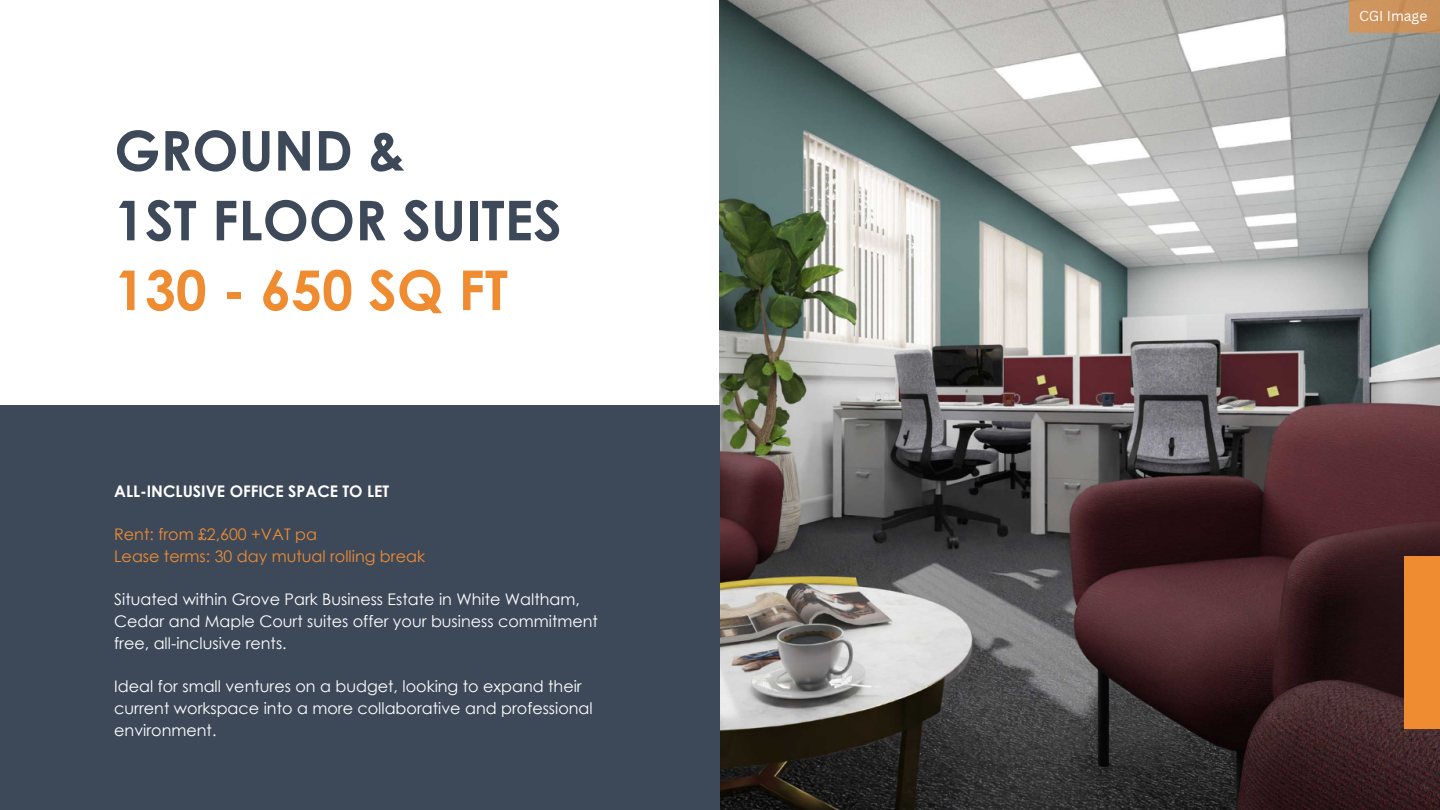
<style>
.page{position:relative;width:1440px;height:810px;background:#fff}
.page>*{position:absolute;margin:0;border:0;box-sizing:border-box;transform-origin:0 0}
.t1{font:700 55px/69.8px "Century Gothic";color:#3d4959}
.t2{font:16px/21.8px "Century Gothic";color:#fff}
.t3{font:16px/21.8px "Century Gothic";color:#ef8c32}
.t4{font:700 16px "Century Gothic";color:#fff}
.t5{font:14px "Canva Sans";color:#fff}
.s1{color:#ef8c32}
</style>
<div class="page">
<img style="left:719px;top:0;width:721px;height:810px">
<div style="left:1404px;top:556px;width:36px;height:173px;background:#ef8c32"></div>
<div style="left:0;top:405px;width:720px;height:405px;background:#3d4959"></div>
<div style="left:1349px;top:0;width:91px;height:33px;background:#cd935d"></div>
<p class="t1" style="left:114px;top:114px;width:449px">GROUND &amp;<br>1ST FLOOR SUITES<br><span class="s1">130 - 650 SQ FT</span></p>
<h1 class="t4" style="left:114px;top:480px;width:277px">ALL-INCLUSIVE OFFICE SPACE TO LET</h1>
<h2 class="t3" style="left:114px;top:523px;width:312px">Rent: from £2,600 +VAT pa<br>Lease terms: 30 day mutual rolling break</h2>
<h3 class="t2" style="left:114px;top:588px;width:485px">Situated within Grove Park Business Estate in White Waltham,<br>Cedar and Maple Court suites offer your business commitment free, all-inclusive rents.</h3>
<h3 class="t2" style="left:114px;top:675px;width:480px">Ideal for small ventures on a budget, looking to expand their current workspace into a more collaborative and professional environment.</h3>
<h3 class="t5" style="left:1359px;top:7px;width:70px">CGI Image</h3>
</div>
